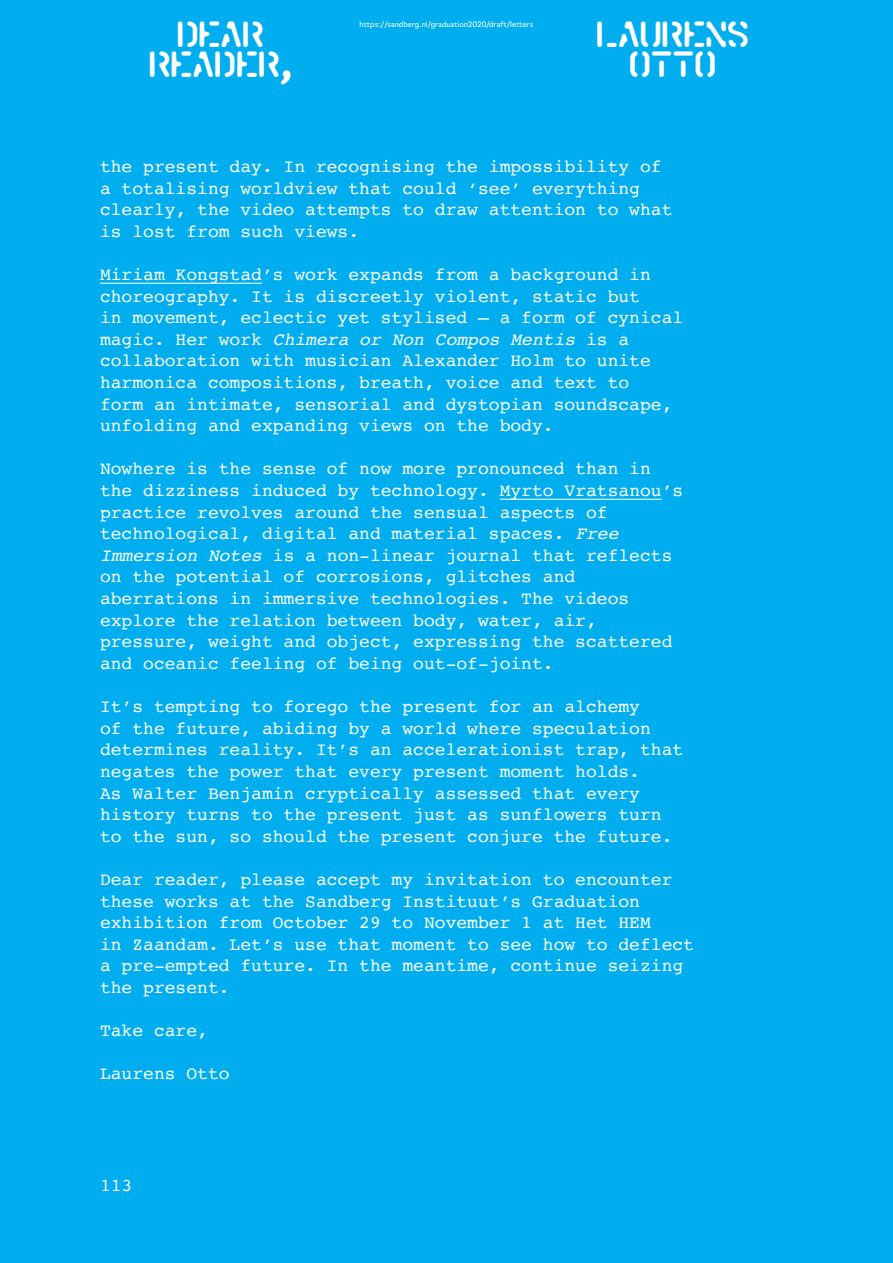
<style>
.page{position:relative;width:893px;height:1263px;background:#00aeef}
.page>*{position:absolute;margin:0;border:0;box-sizing:border-box;transform-origin:0 0}
.t1{font:36.45px/29.8px "Marsh Sandberg";color:#fff;text-align:center}
.t2{font:18px/21.6px "Courier";color:#fff}
.t3{font:7.5px "Bill";color:#fff}
.s1{font-style:italic}
</style>
<div class="page">
<hr style="left:100px;top:283px;width:162px;height:1px;background:#fff">
<hr style="left:500px;top:499px;width:162px;height:1px;background:#fff">
<p class="t3" style="left:360px;top:19px;width:175px">https://sandberg.nl/graduation2020/draft/letters</p>
<h1 class="t1" style="left:149px;top:22px;width:145px">DEAR<br>READER,</h1>
<h1 class="t1" style="left:596px;top:22px;width:154px">LAURENS<br>OTTO</h1>
<p class="t2" style="left:100px;top:157px;width:574px">the present day. In recognising the impossibility of a totalising worldview that could ‘see’ everything clearly, the video attempts to draw attention to what is lost from such views.</p>
<p class="t2" style="left:100px;top:265px;width:585px">Miriam Kongstad’s work expands from a background in choreography. It is discreetly violent, static but<br>in movement, eclectic yet stylised – a form of cynical magic. Her work <span class="s1">Chimera or Non Compos Mentis</span> is a collaboration with musician Alexander Holm to unite harmonica compositions, breath, voice and text to<br>form an intimate, sensorial and dystopian soundscape, unfolding and expanding views on the body.</p>
<p class="t2" style="left:100px;top:459px;width:585px">Nowhere is the sense of now more pronounced than in the dizziness induced by technology. Myrto Vratsanou’s practice revolves around the sensual aspects of technological, digital and material spaces. <span class="s1">Free Immersion Notes</span> is a non-linear journal that reflects on the potential of corrosions, glitches and aberrations in immersive technologies. The videos explore the relation between body, water, air, pressure, weight and object, expressing the scattered and oceanic feeling of being out-of-joint.</p>
<p class="t2" style="left:100px;top:697px;width:585px">It’s tempting to forego the present for an alchemy<br>of the future, abiding by a world where speculation determines reality. It’s an accelerationist trap, that negates the power that every present moment holds.<br>As Walter Benjamin cryptically assessed that every history turns to the present just as sunflowers turn to the sun, so should the present conjure the future.</p>
<p class="t2" style="left:100px;top:869px;width:596px">Dear reader, please accept my invitation to encounter these works at the Sandberg Instituut’s Graduation exhibition from October 29 to November 1 at Het HEM<br>in Zaandam. Let’s use that moment to see how to deflect a pre-empted future. In the meantime, continue seizing the present.</p>
<p class="t2" style="left:100px;top:1021px;width:109px">Take care,</p>
<p class="t2" style="left:100px;top:1064px;width:131px">Laurens Otto</p>
<p class="t2" style="left:100px;top:1176px;width:34px">113</p>
</div>
